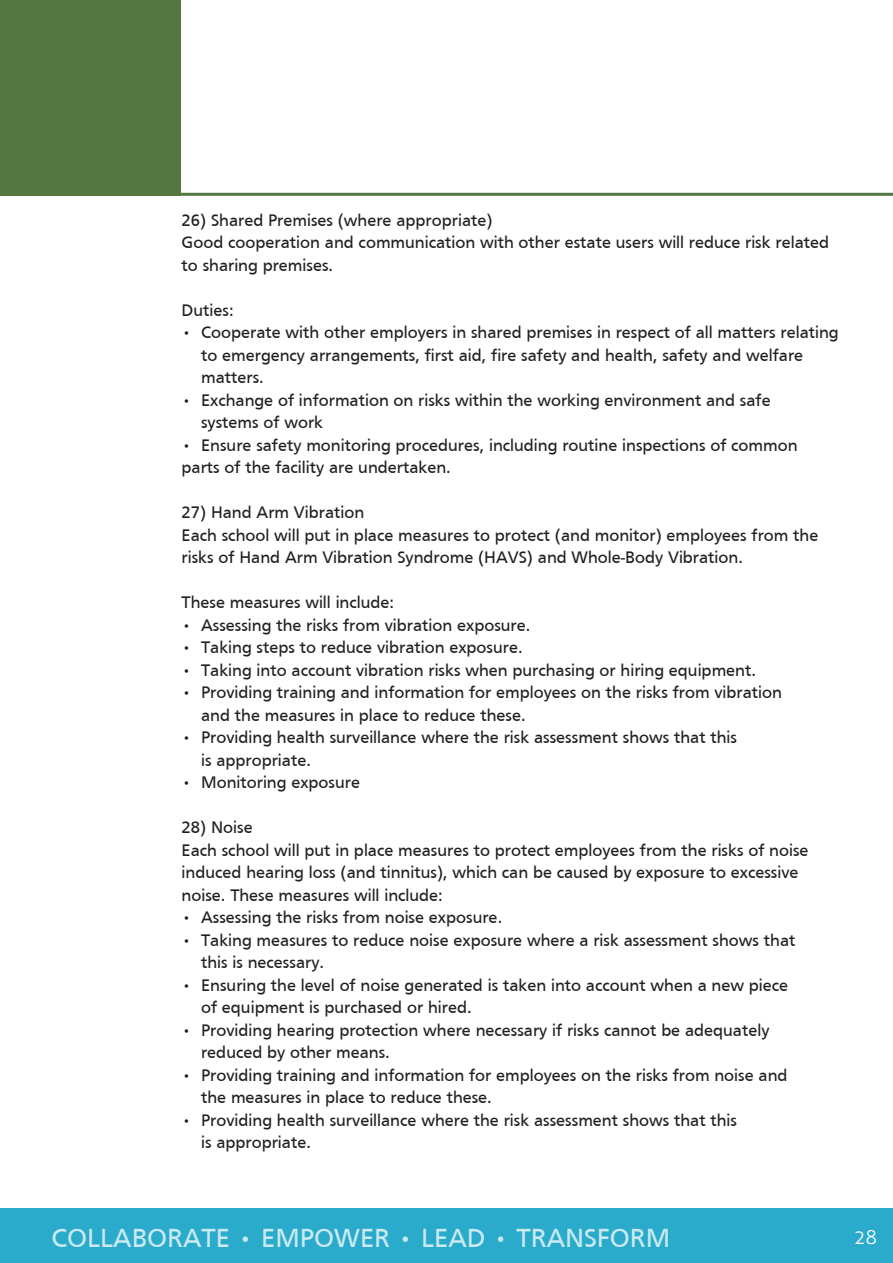
<style>
.page{position:relative;width:893px;height:1263px;background:#fff}
.page>*{position:absolute;margin:0;border:0;box-sizing:border-box;transform-origin:0 0}
.t1{font:27px "Frutiger";color:#caeaf2}
.t2{font:300 19.5px "Aller";color:#fff}
.t3{font:17.25px/22.5px "Frutiger";color:#231f20}
</style>
<div class="page">
<div style="left:0;top:1209px;width:893px;height:54px;background:#2babcc"></div>
<hr style="left:181px;top:193px;width:712px;height:3px;background:#547641">
<div style="left:0;top:0;width:180px;height:196px;background:#547641"></div>
<p class="t3" style="left:182px;top:209px;width:312px">26) Shared Premises (where appropriate)</p>
<p class="t3" style="left:182px;top:231px;width:649px">Good cooperation and communication with other estate users will reduce risk related to sharing premises.</p>
<p class="t3" style="left:182px;top:299px;width:54px">Duties:</p>
<p class="t3" style="left:201px;top:321px;width:639px;text-indent:-19px">• Cooperate with other employers in shared premises in respect of all matters relating to emergency arrangements, first aid, fire safety and health, safety and welfare matters.</p>
<p class="t3" style="left:201px;top:389px;width:571px;text-indent:-19px">• Exchange of information on risks within the working environment and safe systems of work</p>
<p class="t3" style="left:182px;top:434px;width:617px">• Ensure safety monitoring procedures, including routine inspections of common parts of the facility are undertaken.</p>
<p class="t3" style="left:182px;top:501px;width:184px">27) Hand Arm Vibration</p>
<p class="t3" style="left:182px;top:524px;width:638px">Each school will put in place measures to protect (and monitor) employees from the risks of Hand Arm Vibration Syndrome (HAVS) and Whole-Body Vibration.</p>
<p class="t3" style="left:182px;top:591px;width:214px">These measures will include:</p>
<p class="t3" style="left:182px;top:614px;width:350px">• Assessing the risks from vibration exposure.</p>
<p class="t3" style="left:182px;top:636px;width:343px">• Taking steps to reduce vibration exposure.</p>
<p class="t3" style="left:182px;top:659px;width:576px">• Taking into account vibration risks when purchasing or hiring equipment.</p>
<p class="t3" style="left:201px;top:681px;width:582px;text-indent:-19px">• Providing training and information for employees on the risks from vibration and the measures in place to reduce these.</p>
<p class="t3" style="left:201px;top:726px;width:537px;text-indent:-19px">• Providing health surveillance where the risk assessment shows that this is appropriate.</p>
<p class="t3" style="left:182px;top:771px;width:180px">• Monitoring exposure</p>
<p class="t3" style="left:182px;top:816px;width:73px">28) Noise</p>
<p class="t3" style="left:182px;top:839px;width:628px">Each school will put in place measures to protect employees from the risks of noise induced hearing loss (and tinnitus), which can be caused by exposure to excessive noise. These measures will include:</p>
<p class="t3" style="left:182px;top:906px;width:322px">• Assessing the risks from noise exposure.</p>
<p class="t3" style="left:201px;top:929px;width:596px;text-indent:-19px">• Taking measures to reduce noise exposure where a risk assessment shows that this is necessary.</p>
<p class="t3" style="left:201px;top:974px;width:589px;text-indent:-19px">• Ensuring the level of noise generated is taken into account when a new piece of equipment is purchased or hired.</p>
<p class="t3" style="left:201px;top:1019px;width:570px;text-indent:-19px">• Providing hearing protection where necessary if risks cannot be adequately reduced by other means.</p>
<p class="t3" style="left:201px;top:1064px;width:588px;text-indent:-19px">• Providing training and information for employees on the risks from noise and the measures in place to reduce these.</p>
<p class="t3" style="left:201px;top:1109px;width:537px;text-indent:-19px">• Providing health surveillance where the risk assessment shows that this is appropriate.</p>
<p class="t1" style="left:52px;top:1222px;width:620px">COLLABORATE • EMPOWER • LEAD • TRANSFORM</p>
<p class="t2" style="left:854px;top:1225px;width:24px">28</p>
</div>
